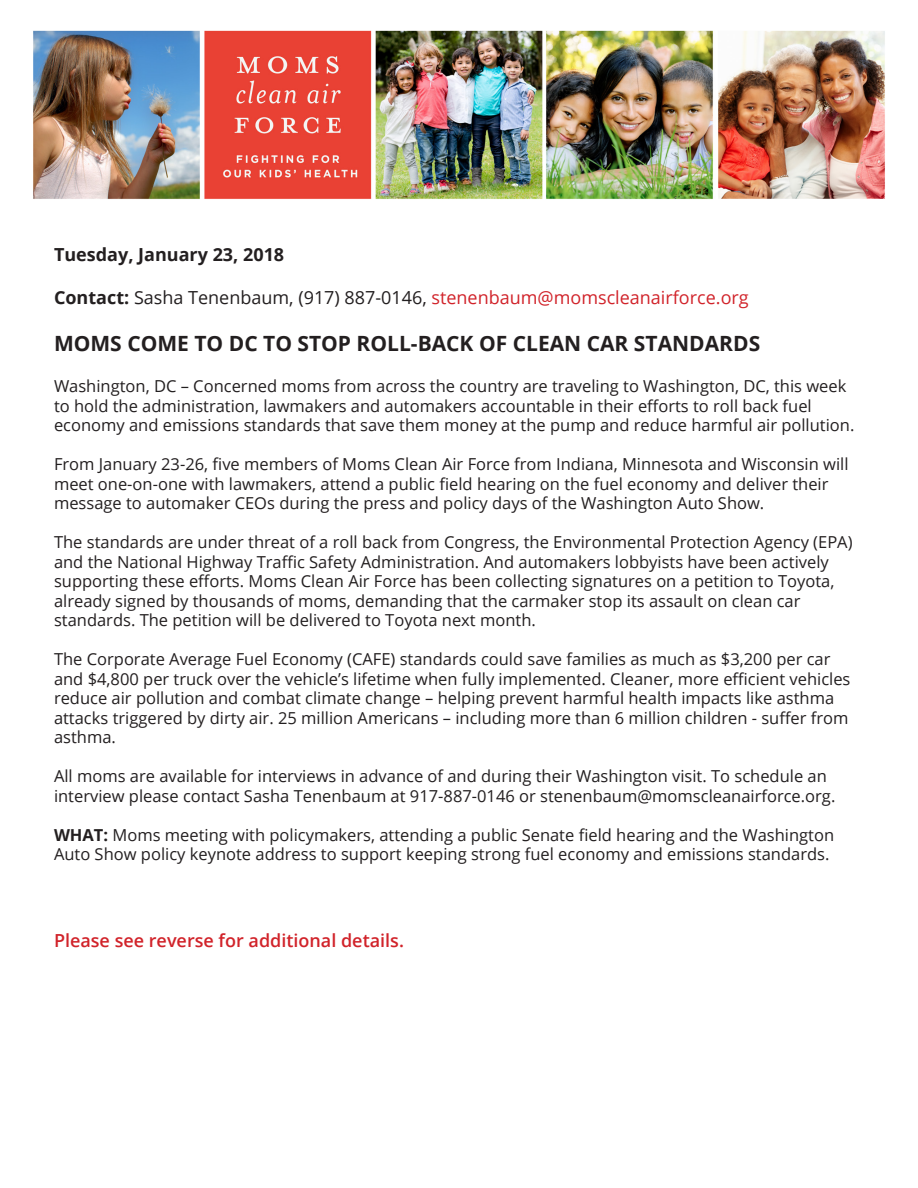
<style>
.page{position:relative;width:918px;height:1188px;background:#fff}
.page>*{position:absolute;margin:0;border:0;box-sizing:border-box;transform-origin:0 0}
.t1{font:700 21px "Open Sans";color:#231f20}
.t2{font:18px "Open Sans";color:#d1232a}
.t3{font:600 18px "Open Sans";color:#d1232a}
.t4{font:700 18px "Open Sans";color:#231f20}
.t5{font:16.5px/19.5px "Open Sans";color:#231f20}
.s1{font-weight:700;color:#231f20}
.s2{color:#231f20}
.s3{font-weight:700}
</style>
<div class="page">
<img style="left:33px;top:30px;width:852px;height:169px">
<p class="t4" style="left:54px;top:242px;width:232px">Tuesday, January 23, 2018</p>
<p class="t2" style="left:54px;top:285px;width:696px"><span class="s1">Contact:</span> <span class="s2">Sasha Tenenbaum, (917) 887-0146,</span> stenenbaum@momscleanairforce.org</p>
<p class="t1" style="left:54px;top:329px;width:708px">MOMS COME TO DC TO STOP ROLL-BACK OF CLEAN CAR STANDARDS</p>
<p class="t5" style="left:54px;top:376px;width:802px">Washington, DC – Concerned moms from across the country are traveling to Washington, DC, this week to hold the administration, lawmakers and automakers accountable in their efforts to roll back fuel economy and emissions standards that save them money at the pump and reduce harmful air pollution.</p>
<p class="t5" style="left:54px;top:454px;width:796px">From January 23-26, five members of Moms Clean Air Force from Indiana, Minnesota and Wisconsin will meet one-on-one with lawmakers, attend a public field hearing on the fuel economy and deliver their message to automaker CEOs during the press and policy days of the Washington Auto Show.</p>
<p class="t5" style="left:54px;top:532px;width:800px">The standards are under threat of a roll back from Congress, the Environmental Protection Agency (EPA) and the National Highway Traffic Safety Administration. And automakers lobbyists have been actively supporting these efforts. Moms Clean Air Force has been collecting signatures on a petition to Toyota, already signed by thousands of moms, demanding that the carmaker stop its assault on clean car standards. The petition will be delivered to Toyota next month.</p>
<p class="t5" style="left:54px;top:649px;width:798px">The Corporate Average Fuel Economy (CAFE) standards could save families as much as $3,200 per car and $4,800 per truck over the vehicle’s lifetime when fully implemented. Cleaner, more efficient vehicles reduce air pollution and combat climate change – helping prevent harmful health impacts like asthma attacks triggered by dirty air. 25 million Americans – including more than 6 million children - suffer from asthma.</p>
<p class="t5" style="left:54px;top:766px;width:783px">All moms are available for interviews in advance of and during their Washington visit. To schedule an interview please contact Sasha Tenenbaum at 917-887-0146 or stenenbaum@momscleanairforce.org.</p>
<p class="t5" style="left:54px;top:825px;width:782px"><span class="s3">WHAT:</span> Moms meeting with policymakers, attending a public Senate field hearing and the Washington<br>Auto Show policy keynote address to support keeping strong fuel economy and emissions standards.</p>
<p class="t3" style="left:54px;top:928px;width:351px">Please see reverse for additional details.</p>
</div>
